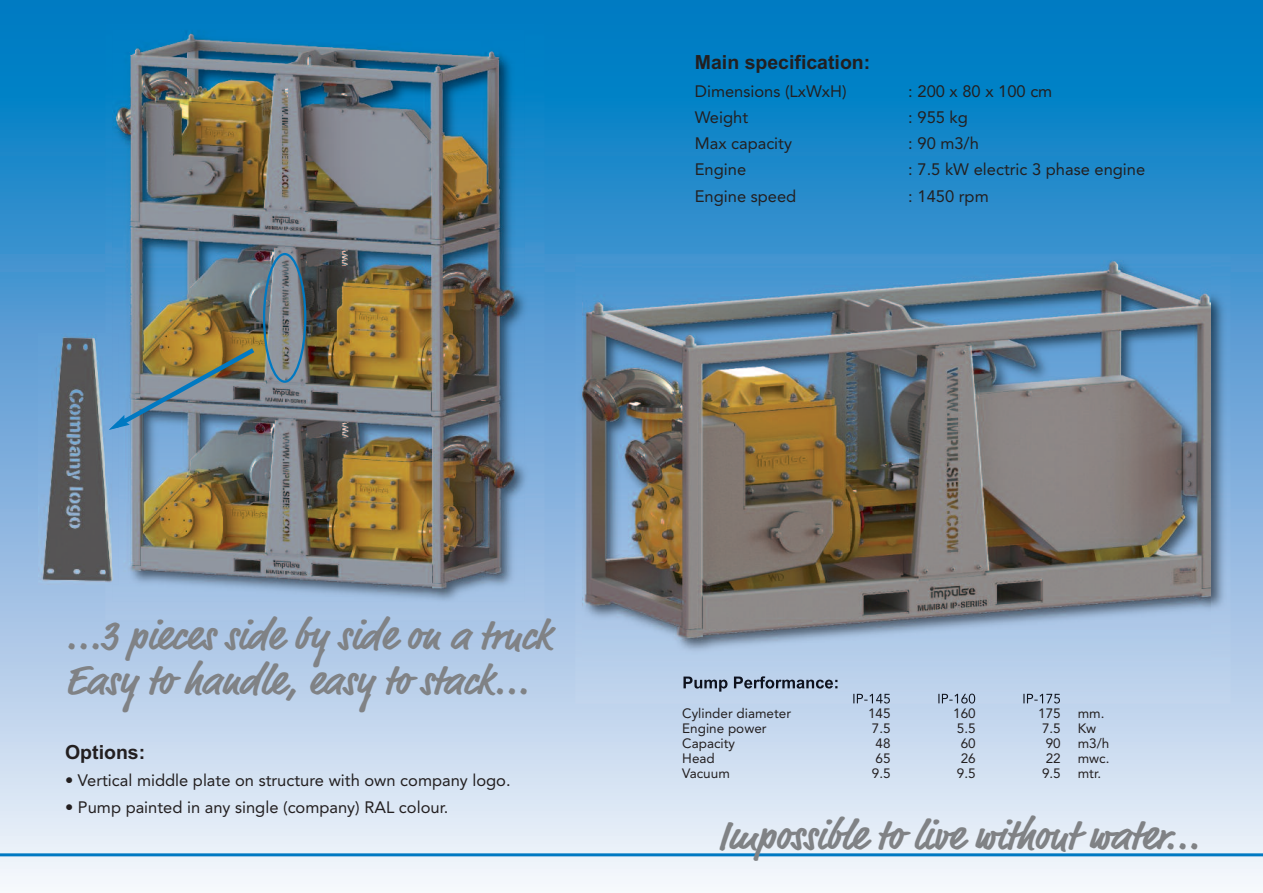
<style>
.page{position:relative;width:1263px;height:893px;background:#fff}
.page>*{position:absolute;margin:0;border:0;box-sizing:border-box;transform-origin:0 0}
.t1{font:700 42px/45px "Market";color:#808285}
.t2{font:700 19.5px "Arial";color:#231f20}
.t3{font:16.5px "Avenir";color:#231f20}
.t4{font:13.5px "Avenir";color:#231f20}
</style>
<div class="page">
<div style="left:0;top:0;width:1263px;height:893px;background:linear-gradient(to bottom,#0071bf,#f8eef9)"></div>
<img style="left:105px;top:23px;width:440px;height:597px">
<img style="left:112px;top:30px;width:413px;height:571px">
<hr style="left:0;top:853px;width:1263px;height:3px;background:#0079c2">
<img style="left:575px;top:254px;width:656px;height:450px">
<img style="left:683px;top:676px;width:107px;height:16px">
<img style="left:853px;top:694px;width:122px;height:9px">
<img style="left:582px;top:260px;width:629px;height:400px">
<img style="left:39px;top:334px;width:80px;height:251px">
<img style="left:109px;top:253px;width:197px;height:177px">
<p class="t2" style="left:695px;top:51px;width:177px">Main specification:</p>
<p class="t3" style="left:695px;top:78px;width:153px">Dimensions (LxWxH)</p>
<p class="t3" style="left:908px;top:78px;width:146px">: 200 x 80 x 100 cm</p>
<p class="t3" style="left:695px;top:104px;width:55px">Weight</p>
<p class="t3" style="left:908px;top:104px;width:61px">: 955 kg</p>
<p class="t3" style="left:695px;top:130px;width:99px">Max capacity</p>
<p class="t3" style="left:908px;top:130px;width:72px">: 90 m3/h</p>
<p class="t3" style="left:695px;top:157px;width:53px">Engine</p>
<p class="t3" style="left:908px;top:157px;width:238px">: 7.5 kW electric 3 phase engine</p>
<p class="t3" style="left:695px;top:183px;width:103px">Engine speed</p>
<p class="t3" style="left:908px;top:183px;width:82px">: 1450 rpm</p>
<h1 class="t1" style="left:65px;top:612px;width:487px">...3 pieces side by side on a truck<br>Easy to handle, easy to stack...</h1>
<p class="t2" style="left:65px;top:741px;width:82px">Options:</p>
<p class="t3" style="left:65px;top:766px;width:447px">• Vertical middle plate on structure with own company logo.</p>
<p class="t3" style="left:65px;top:794px;width:385px">• Pump painted in any single (company) RAL colour.</p>
<p class="t4" style="left:682px;top:703px;width:110px">Cylinder diameter</p>
<p class="t4" style="left:868px;top:703px;width:24px">145</p>
<p class="t4" style="left:953px;top:703px;width:24px">160</p>
<p class="t4" style="left:1038px;top:703px;width:24px">175</p>
<p class="t4" style="left:1078px;top:703px;width:28px">mm.</p>
<p class="t4" style="left:682px;top:718px;width:86px">Engine power</p>
<p class="t4" style="left:872px;top:718px;width:20px">7.5</p>
<p class="t4" style="left:957px;top:718px;width:20px">5.5</p>
<p class="t4" style="left:1042px;top:718px;width:20px">7.5</p>
<p class="t4" style="left:1078px;top:718px;width:20px">Kw</p>
<p class="t4" style="left:682px;top:733px;width:54px">Capacity</p>
<p class="t4" style="left:876px;top:733px;width:17px">48</p>
<p class="t4" style="left:961px;top:733px;width:17px">60</p>
<p class="t4" style="left:1046px;top:733px;width:17px">90</p>
<p class="t4" style="left:1078px;top:733px;width:33px">m3/h</p>
<p class="t4" style="left:682px;top:748px;width:34px">Head</p>
<p class="t4" style="left:876px;top:748px;width:17px">65</p>
<p class="t4" style="left:961px;top:748px;width:17px">26</p>
<p class="t4" style="left:1046px;top:748px;width:17px">22</p>
<p class="t4" style="left:1078px;top:748px;width:33px">mwc.</p>
<p class="t4" style="left:682px;top:763px;width:49px">Vacuum</p>
<p class="t4" style="left:872px;top:763px;width:20px">9.5</p>
<p class="t4" style="left:957px;top:763px;width:20px">9.5</p>
<p class="t4" style="left:1042px;top:763px;width:20px">9.5</p>
<p class="t4" style="left:1078px;top:763px;width:25px">mtr.</p>
<h1 class="t1" style="left:718px;top:812px;width:483px">Impossible to live without water...</h1>
</div>
